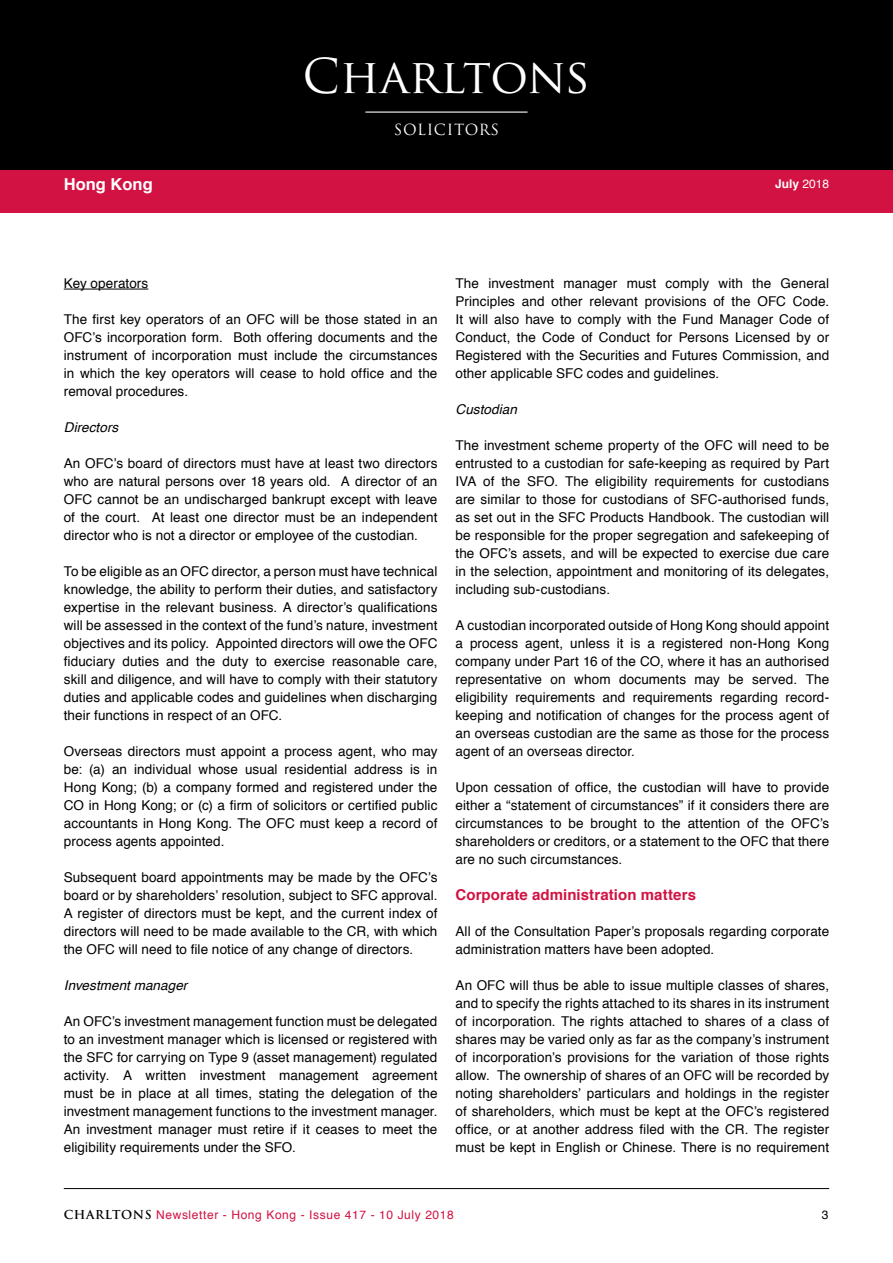
<style>
.page{position:relative;width:893px;height:1263px;background:#fff}
.page>*{position:absolute;margin:0;border:0;box-sizing:border-box;transform-origin:0 0}
.t1{font:46.8px "Trajan Pro";color:#fff}
.t2{font:700 16.5px "Helvetica";color:#fff}
.t3{font:700 15px "Helvetica";letter-spacing:.005em;color:#d21242}
.t4{font:15px "Trajan Pro";letter-spacing:.04em;color:#fff}
.t5{font:13.5px/18px "Helvetica";letter-spacing:.01em;color:#000;text-align:justify}
.t6{font:italic 13.5px "Helvetica";letter-spacing:.005em;color:#000}
.t7{font:12px "Helvetica";letter-spacing:.05em;color:#d21242}
.t8{font:700 12px "Helvetica";color:#fff}
.t9{font:12px "Helvetica";color:#000}
.s1{font-weight:400}
.s2{font-family:"Trajan Pro";font-weight:700;color:#000}
</style>
<div class="page">
<div style="left:0;top:194px;width:893px;height:19px;background:#d21242"></div>
<hr style="left:64px;top:1188px;width:765px;height:1px;background:#000">
<div style="left:0;top:0;width:893px;height:170px;background:#000"></div>
<div style="left:0;top:170px;width:893px;height:32px;background:#d21242"></div>
<hr style="left:365px;top:112px;width:162px;height:1px;background:#fff">
<hr style="left:64px;top:289px;width:84px;height:1px;background:#000">
<p class="t2" style="left:64px;top:171px;width:90px">Hong Kong</p>
<h1 class="t1" style="left:303px;top:47px;width:289px">Charltons</h1>
<p class="t4" style="left:394px;top:120px;width:107px">SOLICITORS</p>
<p class="t8" style="left:775px;top:174px;width:56px">July <span class="s1">2018</span></p>
<p class="t5" style="left:64px;top:275px;width:86px">Key operators</p>
<p class="t5" style="left:64px;top:311px;width:375px">The first key operators of an OFC will be those stated in an OFC’s incorporation form. Both offering documents and the instrument of incorporation must include the circumstances in which the key operators will cease to hold office and the removal procedures.</p>
<p class="t6" style="left:64px;top:417px;width:56px">Directors</p>
<p class="t5" style="left:64px;top:455px;width:375px">An OFC’s board of directors must have at least two directors who are natural persons over 18 years old. A director of an OFC cannot be an undischarged bankrupt except with leave of the court. At least one director must be an independent director who is not a director or employee of the custodian.</p>
<p class="t5" style="left:64px;top:563px;width:375px">To be eligible as an OFC director, a person must have technical knowledge, the ability to perform their duties, and satisfactory expertise in the relevant business. A director’s qualifications will be assessed in the context of the fund’s nature, investment objectives and its policy. Appointed directors will owe the OFC fiduciary duties and the duty to exercise reasonable care, skill and diligence, and will have to comply with their statutory duties and applicable codes and guidelines when discharging their functions in respect of an OFC.</p>
<p class="t5" style="left:64px;top:743px;width:375px">Overseas directors must appoint a process agent, who may be: (a) an individual whose usual residential address is in Hong Kong; (b) a company formed and registered under the CO in Hong Kong; or (c) a firm of solicitors or certified public accountants in Hong Kong. The OFC must keep a record of process agents appointed.</p>
<p class="t5" style="left:64px;top:869px;width:375px">Subsequent board appointments may be made by the OFC’s board or by shareholders’ resolution, subject to SFC approval.<br>A register of directors must be kept, and the current index of directors will need to be made available to the CR, with which the OFC will need to file notice of any change of directors.</p>
<p class="t6" style="left:64px;top:975px;width:125px">Investment manager</p>
<p class="t5" style="left:64px;top:1013px;width:375px">An OFC’s investment management function must be delegated to an investment manager which is licensed or registered with the SFC for carrying on Type 9 (asset management) regulated activity. A written investment management agreement must be in place at all times, stating the delegation of the investment management functions to the investment manager.<br>An investment manager must retire if it ceases to meet the eligibility requirements under the SFO.</p>
<p class="t5" style="left:455px;top:275px;width:375px">The investment manager must comply with the General Principles and other relevant provisions of the OFC Code.<br>It will also have to comply with the Fund Manager Code of Conduct, the Code of Conduct for Persons Licensed by or Registered with the Securities and Futures Commission, and other applicable SFC codes and guidelines.</p>
<p class="t6" style="left:455px;top:399px;width:63px">Custodian</p>
<p class="t5" style="left:455px;top:437px;width:375px">The investment scheme property of the OFC will need to be entrusted to a custodian for safe-keeping as required by Part IVA of the SFO. The eligibility requirements for custodians are similar to those for custodians of SFC-authorised funds, as set out in the SFC Products Handbook. The custodian will be responsible for the proper segregation and safekeeping of the OFC’s assets, and will be expected to exercise due care in the selection, appointment and monitoring of its delegates, including sub-custodians.</p>
<p class="t5" style="left:455px;top:617px;width:375px">A custodian incorporated outside of Hong Kong should appoint a process agent, unless it is a registered non-Hong Kong company under Part 16 of the CO, where it has an authorised representative on whom documents may be served. The eligibility requirements and requirements regarding record&shy;keeping and notification of changes for the process agent of an overseas custodian are the same as those for the process agent of an overseas director.</p>
<p class="t5" style="left:455px;top:778px;width:375px">Upon cessation of office, the custodian will have to provide either a “statement of circumstances” if it considers there are circumstances to be brought to the attention of the OFC’s shareholders or creditors, or a statement to the OFC that there are no such circumstances.</p>
<p class="t3" style="left:455px;top:883px;width:242px">Corporate administration matters</p>
<p class="t5" style="left:455px;top:923px;width:375px">All of the Consultation Paper’s proposals regarding corporate administration matters have been adopted.</p>
<p class="t5" style="left:455px;top:977px;width:375px">An OFC will thus be able to issue multiple classes of shares, and to specify the rights attached to its shares in its instrument of incorporation. The rights attached to shares of a class of shares may be varied only as far as the company’s instrument of incorporation’s provisions for the variation of those rights allow. The ownership of shares of an OFC will be recorded by noting shareholders’ particulars and holdings in the register of shareholders, which must be kept at the OFC’s registered office, or at another address filed with the CR. The register must be kept in English or Chinese. There is no requirement</p>
<p class="t7" style="left:64px;top:1206px;width:392px"><span class="s2">CHARLTONS</span> Newsletter - Hong Kong - Issue 417 - 10 July 2018</p>
<p class="t9" style="left:822px;top:1206px;width:8px">3</p>
</div>
